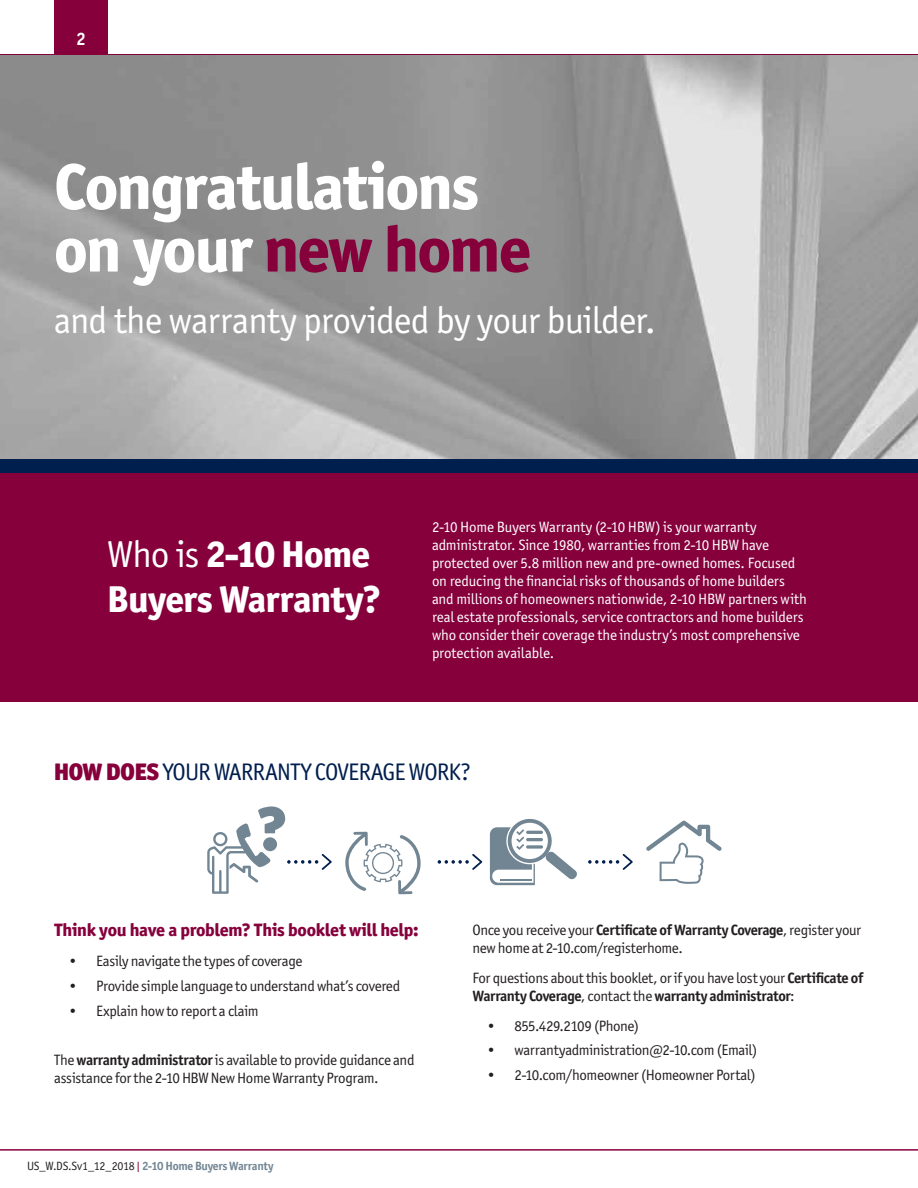
<style>
.page{position:relative;width:918px;height:1188px;background:#fff}
.page>*{position:absolute;margin:0;border:0;box-sizing:border-box;transform-origin:0 0}
.t1{font:800 64.65px "Officina Sans ITC Std";letter-spacing:-.03em;color:#fff}
.t2{font:800 64.65px "Officina Sans ITC Std";letter-spacing:-.03em;color:#86013c}
.t3{font:37.5px "Officina Sans ITC Std";letter-spacing:-.02em;color:#fff}
.t4{font:800 37.5px/45px "Officina Sans ITC Std";letter-spacing:-.025em;color:#fff}
.t5{font:24px "Officina Sans ITC Std";letter-spacing:-.04em;color:#001e4e}
.t6{font:800 18px "Officina Sans ITC Std";letter-spacing:-.02em;color:#86013c}
.t7{font:700 18px "Officina Sans ITC Std";color:#fff}
.Indented_Number{font:15px/18px "Officina Sans ITC Std";letter-spacing:-.025em;color:#231f20}
.t8{font:15px/18px "Officina Sans ITC Std";letter-spacing:-.01em;color:#fff}
.t9{font:700 12px "Officina Sans ITC Std";letter-spacing:-.025em;color:#728593}
.s1{color:#fff}
.s2{font-weight:400}
.s3{font-weight:900;color:#86013c}
.s4{font-weight:700}
.s5{font-weight:400;color:#231f20}
.s6{font-weight:400;color:#86013c}
</style>
<div class="page">
<hr style="left:0;top:1149px;width:918px;height:2px;background:#86013c">
<hr style="left:0;top:54px;width:918px;height:2px;background:#86013c">
<div style="left:54px;top:0;width:54px;height:54px;background:#86013c"></div>
<img style="left:0;top:56px;width:918px;height:403px">
<div style="left:0;top:472px;width:918px;height:230px;background:#86013c"></div>
<svg style="left:345px;top:832px;width:76px;height:62px"></svg>
<svg style="left:490px;top:819px;width:87px;height:66px"></svg>
<svg style="left:526px;top:845px;width:17px;height:4px"></svg>
<svg style="left:646px;top:820px;width:76px;height:64px"></svg>
<svg style="left:207px;top:806px;width:125px;height:88px"></svg>
<svg style="left:438px;top:854px;width:44px;height:16px"></svg>
<svg style="left:588px;top:854px;width:45px;height:16px"></svg>
<div style="left:0;top:459px;width:918px;height:13px;background:#001e4e"></div>
<p class="t7" style="left:76px;top:28px;width:11px">2</p>
<p class="t1" style="left:54px;top:146px;width:427px">Congratulations</p>
<p class="t2" style="left:54px;top:209px;width:479px"><span class="s1">on your</span> new home</p>
<p class="t3" style="left:54px;top:299px;width:603px">and the warranty provided by your builder.</p>
<p class="t4" style="left:108px;top:532px;width:275px"><span class="s2">Who is</span> 2-10 Home<br>Buyers Warranty?</p>
<p class="t8" style="left:432px;top:518px;width:377px">2-10 Home Buyers Warranty (2-10 HBW) is your warranty administrator. Since 1980, warranties from 2-10 HBW have protected over 5.8 million new and pre-owned homes. Focused on reducing the financial risks of thousands of home builders and millions of homeowners nationwide, 2-10 HBW partners with real estate professionals, service contractors and home builders who consider their coverage the industry’s most comprehensive protection available.</p>
<p class="t5" style="left:54px;top:758px;width:418px"><span class="s3">HOW DOES</span> YOUR WARRANTY COVERAGE WORK?</p>
<p class="t6" style="left:54px;top:919px;width:366px">Think you have a problem? This booklet will help:</p>
<p class="Indented_Number" style="left:69px;top:952px;width:235px">• Easily navigate the types of coverage</p>
<p class="Indented_Number" style="left:69px;top:977px;width:333px">• Provide simple language to understand what’s covered</p>
<p class="Indented_Number" style="left:69px;top:1002px;width:191px">• Explain how to report a claim</p>
<p class="Indented_Number" style="left:54px;top:1051px;width:362px">The <span class="s4">warranty administrator</span> is available to provide guidance and assistance for the 2-10 HBW New Home Warranty Program.</p>
<p class="t9" style="left:27px;top:1159px;width:248px"><span class="s5">US_W.DS.Sv1_12_2018</span> <span class="s6">|</span> 2-10 Home Buyers Warranty</p>
<p class="Indented_Number" style="left:472px;top:921px;width:390px">Once you receive your <span class="s4">Certificate of Warranty Coverage</span>, register your new home at 2-10.com/registerhome.</p>
<p class="Indented_Number" style="left:472px;top:969px;width:392px">For questions about this booklet, or if you have lost your <span class="s4">Certificate of<br>Warranty Coverage</span>, contact the <span class="s4">warranty administrator</span>:</p>
<p class="Indented_Number" style="left:488px;top:1017px;width:153px">• 855.429.2109 (Phone)</p>
<p class="Indented_Number" style="left:488px;top:1041px;width:271px">• warrantyadministration@2-10.com (Email)</p>
<p class="Indented_Number" style="left:488px;top:1066px;width:270px">• 2-10.com/homeowner (Homeowner Portal)</p>
</div>
